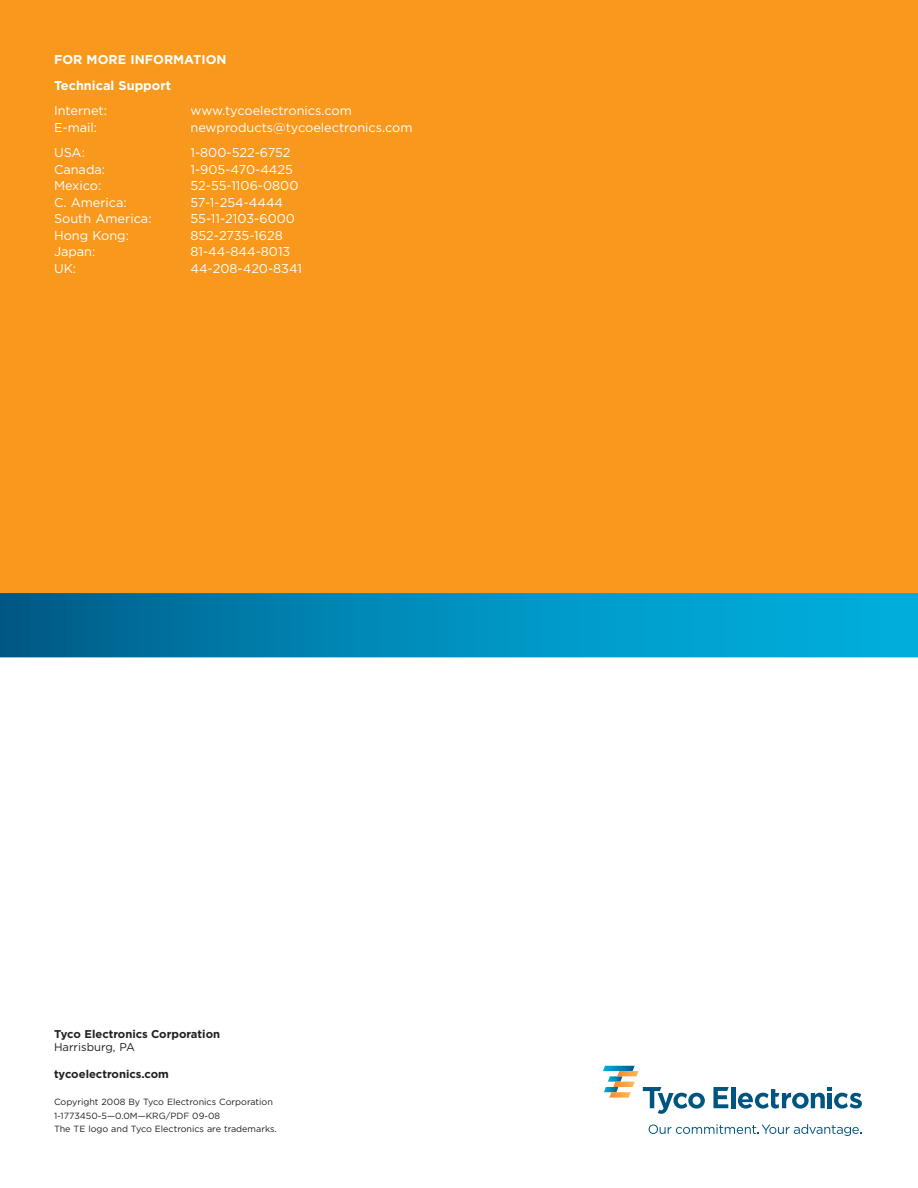
<style>
.page{position:relative;width:918px;height:1188px;background:#fff}
.page>*{position:absolute;margin:0;border:0;box-sizing:border-box;transform-origin:0 0}
.t1{font:12.75px "Gotham";color:#fff}
.t2{font:700 12.75px/25.5px "Gotham";color:#fff}
.t3{font:700 11.25px "Gotham";color:#231f20}
.t4{font:11.25px "Gotham";color:#231f20}
.t5{font:9px/13.5px "Gotham";color:#231f20}
</style>
<div class="page">
<div style="left:0;top:0;width:918px;height:594px;background:#f8981d"></div>
<svg style="left:713px;top:1087px;width:16px;height:21px"></svg>
<hr style="left:731px;top:1087px;width:4px;height:21px;background:#005480">
<svg style="left:738px;top:1087px;width:124px;height:22px"></svg>
<svg style="left:649px;top:1124px;width:212px;height:12px"></svg>
<svg style="left:603px;top:1066px;width:102px;height:48px"></svg>
<svg style="left:0;top:593px;width:918px;height:64px"></svg>
<p class="t2" style="left:54px;top:48px;width:174px">FOR MORE INFORMATION<br>Technical Support</p>
<p class="t1" style="left:54px;top:106px;width:55px">Internet:</p>
<p class="t1" style="left:191px;top:106px;width:163px">www.tycoelectronics.com</p>
<p class="t1" style="left:54px;top:122px;width:45px">E-mail:</p>
<p class="t1" style="left:191px;top:122px;width:223px">newproducts@tycoelectronics.com</p>
<p class="t1" style="left:54px;top:148px;width:32px">USA:</p>
<p class="t1" style="left:191px;top:148px;width:101px">1-800-522-6752</p>
<p class="t1" style="left:54px;top:164px;width:53px">Canada:</p>
<p class="t1" style="left:191px;top:164px;width:104px">1-905-470-4425</p>
<p class="t1" style="left:54px;top:181px;width:49px">Mexico:</p>
<p class="t1" style="left:191px;top:181px;width:109px">52-55-1106-0800</p>
<p class="t1" style="left:54px;top:197px;width:74px">C. America:</p>
<p class="t1" style="left:190px;top:197px;width:94px">57-1-254-4444</p>
<p class="t1" style="left:54px;top:214px;width:99px">South America:</p>
<p class="t1" style="left:191px;top:214px;width:106px">55-11-2103-6000</p>
<p class="t1" style="left:54px;top:230px;width:77px">Hong Kong:</p>
<p class="t1" style="left:191px;top:230px;width:94px">852-2735-1628</p>
<p class="t1" style="left:54px;top:247px;width:43px">Japan:</p>
<p class="t1" style="left:190px;top:247px;width:101px">81-44-844-8013</p>
<p class="t1" style="left:54px;top:263px;width:24px">UK:</p>
<p class="t1" style="left:191px;top:263px;width:113px">44-208-420-8341</p>
<p class="t3" style="left:54px;top:1029px;width:168px">Tyco Electronics Corporation</p>
<p class="t4" style="left:54px;top:1043px;width:82px">Harrisburg, PA</p>
<p class="t3" style="left:54px;top:1070px;width:116px">tycoelectronics.com</p>
<p class="t5" style="left:54px;top:1096px;width:224px">Copyright 2008 By Tyco Electronics Corporation<br>1-1773450-5—0.0M—KRG/PDF 09-08<br>The TE logo and Tyco Electronics are trademarks.</p>
</div>
